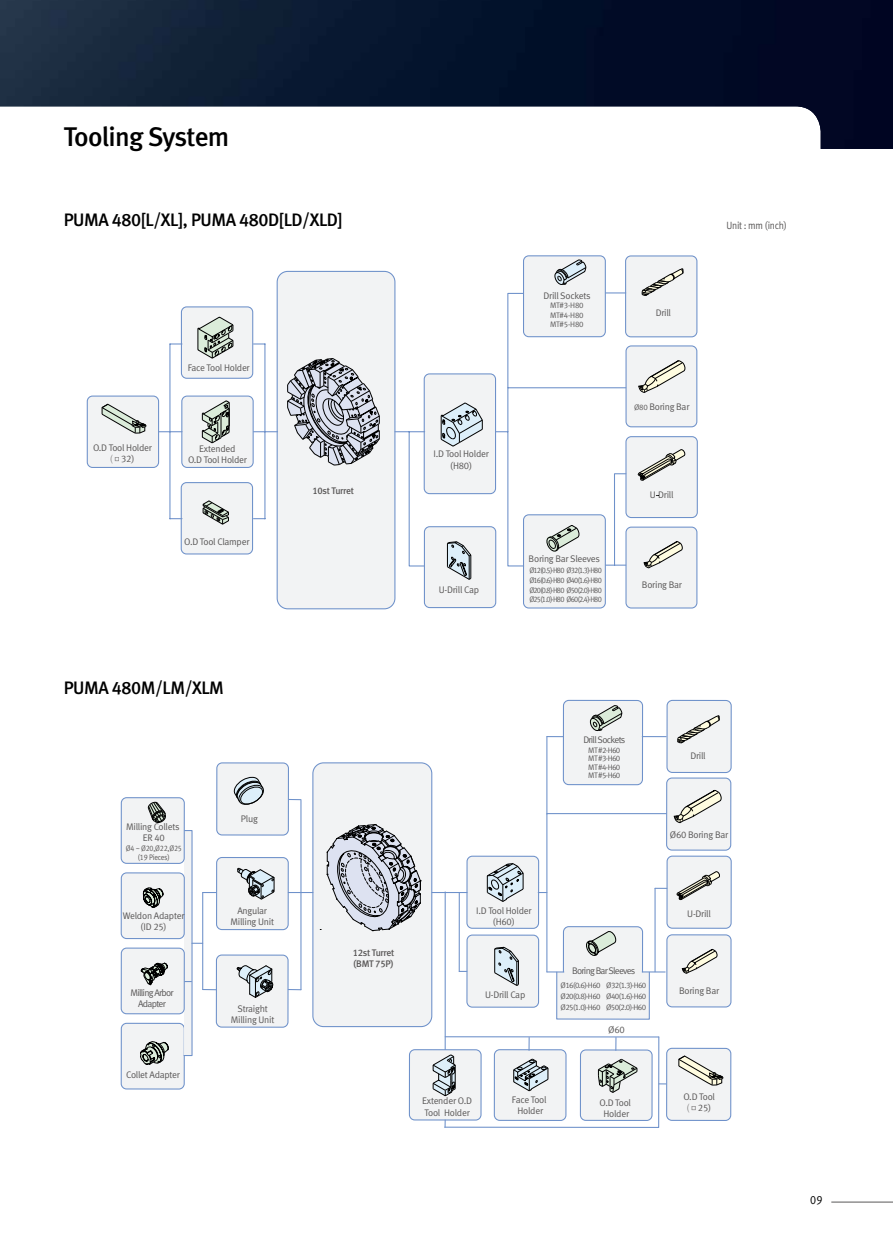
<style>
.page{position:relative;width:893px;height:1234px;background:#fff}
.page>*{position:absolute;margin:0;border:0;box-sizing:border-box;transform-origin:0 0}
.t1{font:27px "Meta Medium LF";letter-spacing:-.03em;color:#000}
.t2{font:18px "Meta Medium LF";letter-spacing:-.025em;color:#000}
.t3{font:12px "Meta Normal LF";color:#000;scale:.9 1}
.t4{font:10.5px "Meta Normal LF";letter-spacing:-.025em;color:#595757;scale:.9 1}
.t5{font:9.6px/11.1px "Meta Normal LF";letter-spacing:-.025em;color:#595757;text-align:center}
.t6{font:9.6px/11.1px "Meta Normal LF";letter-spacing:-.075em;color:#595757;text-align:center}
.t7{font:9.6px/11.1px "Meta Medium LF";letter-spacing:-.025em;color:#595757}
.t8{font:7.95px/9.6px "Meta Normal LF";letter-spacing:-.075em;color:#595757}
.t9{font:7.95px/9.6px "Meta Normal LF";letter-spacing:-.075em;color:#595757;text-align:justify;scale:.93 1}
.t10{font:7.95px/9.6px "Meta Normal LF";letter-spacing:-.025em;color:#595757;text-align:center;scale:.9 1}
.s1{font-family:"YDVYGO Std 31"}
.s2{font-size:7.95px}
</style>
<div class="page">
<img style="left:0;top:0;width:893px;height:149px">
<hr style="left:831px;top:1201px;width:62px;height:1px;background:#595757">
<svg style="left:120px;top:609px;width:612px;height:512px"></svg>
<svg style="left:183px;top:829px;width:10px;height:226px;fill:#f2f3f4"></svg>
<hr style="left:546px;top:892px;width:1px;height:79px;background:#6e91ca">
<hr style="left:202px;top:892px;width:1px;height:97px;background:#6e91ca">
<svg style="left:547px;top:736px;width:16px;height:1px"></svg>
<hr style="left:546px;top:736px;width:1px;height:77px;background:#6e91ca">
<hr style="left:654px;top:888px;width:2px;height:83px;background:#6e91ca">
<hr style="left:547px;top:812px;width:120px;height:2px;background:#6e91ca">
<hr style="left:445px;top:891px;width:1px;height:158px;background:#6e91ca">
<hr style="left:459px;top:892px;width:1px;height:79px;background:#6e91ca">
<hr style="left:546px;top:813px;width:1px;height:79px;background:#6e91ca">
<div style="left:556px;top:971px;width:94px;height:48px;background:#f2f3f4;border:1px solid #6e91ca"></div>
<svg style="left:655px;top:887px;width:12px;height:1px"></svg>
<svg style="left:642px;top:971px;width:23px;height:1px"></svg>
<svg style="left:547px;top:971px;width:17px;height:1px"></svg>
<svg style="left:203px;top:988px;width:13px;height:2px"></svg>
<svg style="left:203px;top:891px;width:13px;height:1px"></svg>
<div style="left:217px;top:762px;width:71px;height:72px;background:#f2f3f4;border-radius:5px"></div>
<div style="left:216px;top:762px;width:73px;height:73px;border:1px solid #6e91ca;border-radius:5px"></div>
<div style="left:667px;top:700px;width:64px;height:72px;background:#f2f3f4;border-radius:5px"></div>
<div style="left:666px;top:699px;width:66px;height:73px;border:1px solid #6e91ca;border-radius:5px"></div>
<div style="left:563px;top:700px;width:80px;height:84px;background:#f2f3f4;border-radius:5px"></div>
<div style="left:563px;top:699px;width:80px;height:86px;border:1px solid #6e91ca;border-radius:5px"></div>
<div style="left:667px;top:777px;width:64px;height:73px;background:#f2f3f4;border-radius:5px"></div>
<div style="left:666px;top:777px;width:65px;height:73px;border:1px solid #6e91ca;border-radius:5px"></div>
<div style="left:121px;top:797px;width:63px;height:66px;background:#f2f3f4;border-radius:5px"></div>
<div style="left:121px;top:797px;width:64px;height:66px;border:1px solid #6e91ca;border-radius:5px"></div>
<div style="left:121px;top:872px;width:63px;height:66px;background:#f2f3f4;border-radius:5px"></div>
<div style="left:121px;top:872px;width:64px;height:66px;border:1px solid #6e91ca;border-radius:5px"></div>
<div style="left:121px;top:947px;width:63px;height:66px;background:#f2f3f4;border-radius:5px"></div>
<div style="left:121px;top:947px;width:64px;height:67px;border:1px solid #6e91ca;border-radius:5px"></div>
<hr style="left:432px;top:891px;width:35px;height:1px;background:#6e91ca">
<svg style="left:642px;top:736px;width:24px;height:1px"></svg>
<svg style="left:677px;top:1054px;width:47px;height:32px"></svg>
<svg style="left:681px;top:947px;width:38px;height:27px"></svg>
<svg style="left:676px;top:869px;width:45px;height:31px"></svg>
<svg style="left:493px;top:945px;width:27px;height:41px"></svg>
<svg style="left:673px;top:789px;width:49px;height:34px"></svg>
<svg style="left:677px;top:715px;width:43px;height:29px"></svg>
<svg style="left:590px;top:705px;width:33px;height:26px"></svg>
<svg style="left:222px;top:775px;width:200px;height:223px"></svg>
<svg style="left:486px;top:862px;width:38px;height:40px"></svg>
<svg style="left:147px;top:801px;width:19px;height:22px"></svg>
<svg style="left:141px;top:962px;width:27px;height:23px"></svg>
<svg style="left:142px;top:887px;width:22px;height:21px"></svg>
<svg style="left:140px;top:1040px;width:29px;height:24px"></svg>
<svg style="left:584px;top:929px;width:33px;height:27px"></svg>
<svg style="left:432px;top:1035px;width:234px;height:92px"></svg>
<svg style="left:87px;top:255px;width:611px;height:354px"></svg>
<svg style="left:158px;top:292px;width:469px;height:275px"></svg>
<svg style="left:286px;top:357px;width:95px;height:109px"></svg>
<svg style="left:637px;top:448px;width:49px;height:33px"></svg>
<svg style="left:638px;top:359px;width:49px;height:34px"></svg>
<svg style="left:554px;top:259px;width:33px;height:27px"></svg>
<svg style="left:641px;top:268px;width:43px;height:29px"></svg>
<svg style="left:643px;top:540px;width:41px;height:28px"></svg>
<svg style="left:101px;top:403px;width:46px;height:31px"></svg>
<svg style="left:446px;top:540px;width:26px;height:40px"></svg>
<svg style="left:440px;top:401px;width:44px;height:46px"></svg>
<svg style="left:544px;top:524px;width:37px;height:28px"></svg>
<svg style="left:202px;top:499px;width:28px;height:26px"></svg>
<svg style="left:201px;top:399px;width:30px;height:45px"></svg>
<svg style="left:197px;top:316px;width:37px;height:43px"></svg>
<h1 class="t1" style="left:64px;top:121px;width:167px">Tooling System</h1>
<h2 class="t2" style="left:64px;top:209px;width:281px">PUMA 480[L/XL], PUMA 480D[LD/XLD]</h2>
<p class="t4" style="left:726px;top:220px;width:68px">Unit : mm (inch)</p>
<p class="t5" style="left:93px;top:442px;width:60px">O.D Tool Holder <span class="s1">(□</span>32)</p>
<p class="t5" style="left:188px;top:361px;width:63px">Face Tool Holder</p>
<p class="t5" style="left:188px;top:443px;width:60px">Extended<br>O.D Tool Holder</p>
<p class="t5" style="left:184px;top:536px;width:67px">O.D Tool Clamper</p>
<h2 class="t2" style="left:64px;top:677px;width:162px">PUMA 480M/LM/XLM</h2>
<p class="t5" style="left:126px;top:821px;width:55px">Milling Collets<br>ER 40</p>
<p class="t10" style="left:126px;top:843px;width:64px">Ø4 ~ Ø20,Ø22,Ø25 (19 Pieces)</p>
<p class="t5" style="left:123px;top:909px;width:63px">Weldon Adapter (ID 25)</p>
<p class="t6" style="left:131px;top:986px;width:44px">Milling Arbor<br>Adapter</p>
<p class="t5" style="left:126px;top:1068px;width:55px">Collet Adapter</p>
<p class="t5" style="left:241px;top:812px;width:18px">Plug</p>
<p class="t5" style="left:230px;top:904px;width:45px">Angular<br>Milling Unit</p>
<p class="t5" style="left:231px;top:1002px;width:45px">Straight<br>Milling Unit</p>
<p class="t7" style="left:312px;top:485px;width:43px">10st Turret</p>
<p class="t5" style="left:434px;top:448px;width:57px">I.D Tool Holder (H80)</p>
<p class="t5" style="left:439px;top:584px;width:42px">U-Drill Cap</p>
<p class="t5" style="left:544px;top:289px;width:49px">Drill Sockets</p>
<p class="t8" style="left:550px;top:300px;width:35px;text-align:justify">MT#3-H80<br>MT#4-H80<br>MT#5-H80</p>
<p class="t5" style="left:529px;top:553px;width:73px">Boring Bar Sleeves</p>
<p class="t9" style="left:529px;top:565px;width:79px">Ø12(0.5)-H80 Ø32(1.3)-H80<br>Ø16(0.6)-H80 Ø40(1.6)-H80<br>Ø20(0.8)-H80 Ø50(2.0)-H80<br>Ø25(1.0)-H80 Ø60(2.4)-H80</p>
<p class="t5" style="left:656px;top:306px;width:17px">Drill</p>
<p class="t5" style="left:634px;top:400px;width:57px"><span class="s2">Ø80</span> Boring Bar</p>
<p class="t5" style="left:650px;top:489px;width:25px">U-Drill</p>
<p class="t5" style="left:642px;top:579px;width:41px">Boring Bar</p>
<p class="t7" style="left:353px;top:947px;width:43px">12st Turret (BMT 75P)</p>
<p class="t5" style="left:476px;top:904px;width:57px">I.D Tool Holder (H60)</p>
<p class="t5" style="left:485px;top:988px;width:42px">U-Drill Cap</p>
<p class="t6" style="left:583px;top:733px;width:44px">Drill Sockets</p>
<p class="t8" style="left:588px;top:762px;width:34px;line-height:8.6px">MT #4-H60<br>MT #5-H60</p>
<p class="t8" style="left:588px;top:745px;width:34px;line-height:8.6px">MT #2-H60<br>MT #3-H60</p>
<p class="t5" style="left:690px;top:749px;width:17px">Drill</p>
<p class="t5" style="left:670px;top:828px;width:60px">Ø60 Boring Bar</p>
<p class="t6" style="left:572px;top:964px;width:65px">Boring BarSleeves</p>
<p class="t8" style="left:561px;top:1002px;width:87px">Ø25(1.0)-H60 Ø50(2.0)-H60</p>
<p class="t8" style="left:561px;top:979px;width:87px;line-height:11.1px">Ø16(0.6)-H60 Ø32(1.3)-H60<br>Ø20(0.8)-H60 Ø40(1.6)-H60</p>
<p class="t5" style="left:608px;top:1023px;width:18px">Ø60</p>
<p class="t5" style="left:687px;top:907px;width:25px">U-Drill</p>
<p class="t5" style="left:679px;top:984px;width:41px">Boring Bar</p>
<p class="t5" style="left:422px;top:1095px;width:51px;text-align:left">Extender O.D<br>Tool Holder</p>
<p class="t5" style="left:599px;top:1096px;width:33px">O.D Tool<br>Holder</p>
<p class="t5" style="left:683px;top:1090px;width:33px">O.D Tool <span class="s1">(□</span>25)</p>
<p class="t5" style="left:512px;top:1093px;width:36px">Face Tool<br>Holder</p>
<p class="t3" style="left:810px;top:1192px;width:15px">09</p>
</div>
